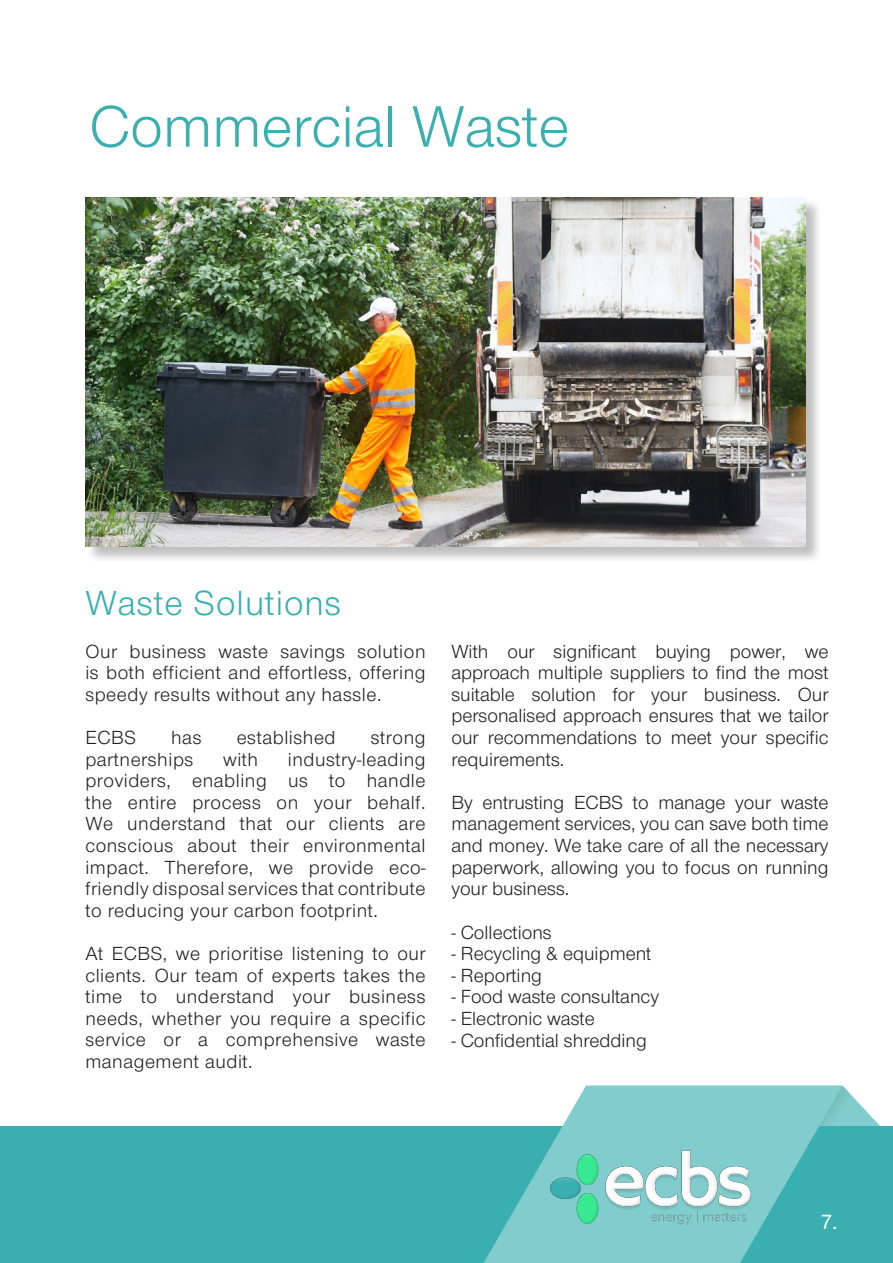
<style>
.page{position:relative;width:893px;height:1263px;background:#fff}
.page>*{position:absolute;margin:0;border:0;box-sizing:border-box;transform-origin:0 0}
.t1{font:300 55.5px "Nimbus Sans DV";color:#3aafaf}
.t2{font:300 33px "Nimbus Sans DV";letter-spacing:.03em;color:#3aafaf}
.t3{font:19.5px "Nimbus Sans DV";color:#fff}
.t4{font:300 18px/21.6px "Nimbus Sans DV";color:#231f20;text-align:justify}
.t5{font:300 18px "Nimbus Sans DV";letter-spacing:.03em;color:#231f20}
</style>
<div class="page">
<div style="left:806px;top:1083px;width:84px;height:53px;background:#231f20;opacity:.09"></div>
<div style="left:0;top:1126px;width:893px;height:137px;background:#3aafaf"></div>
<svg style="left:484px;top:1085px;width:358px;height:178px;fill:#81cccc"></svg>
<img style="left:527px;top:1126px;width:247px;height:118px">
<div style="left:547px;top:1147px;width:205px;height:79px;background:#81cccc"></div>
<div style="left:547px;top:1149px;width:206px;height:79px;background:#231f20;opacity:.75"></div>
<div style="left:86px;top:198px;width:736px;height:365px;background:#231f20;opacity:.29"></div>
<img style="left:85px;top:198px;width:720px;height:348px">
<p class="t1" style="left:89px;top:87px;width:482px">Commercial Waste</p>
<p class="t2" style="left:85px;top:579px;width:257px">Waste Solutions</p>
<p class="t4" style="left:85px;top:641px;width:342px">Our business waste savings solution is both efficient and effortless, offering speedy results without any hassle.</p>
<p class="t4" style="left:85px;top:728px;width:52px">ECBS</p>
<p class="t4" style="left:171px;top:728px;width:32px">has</p>
<p class="t5" style="left:237px;top:724px;width:100px">established</p>
<p class="t4" style="left:371px;top:728px;width:56px">strong</p>
<p class="t5" style="left:85px;top:746px;width:110px">partnerships</p>
<p class="t4" style="left:223px;top:749px;width:37px">with</p>
<p class="t4" style="left:85px;top:749px;width:342px;text-indent:202px">industry-leading providers, enabling us to handle the entire process on your behalf.<br>We understand that our clients are conscious about their environmental impact. Therefore, we provide eco&shy;friendly disposal services that contribute to reducing your carbon footprint.</p>
<p class="t4" style="left:85px;top:944px;width:342px">At ECBS, we prioritise listening to our clients. Our team of experts takes the time to understand your business needs, whether you require a specific service or a comprehensive waste management audit.</p>
<p class="t4" style="left:451px;top:641px;width:379px">With our significant buying power, we approach multiple suppliers to find the most suitable solution for your business. Our personalised approach ensures that we tailor our recommendations to meet your specific requirements.</p>
<p class="t4" style="left:451px;top:793px;width:379px">By entrusting ECBS to manage your waste management services, you can save both time and money. We take care of all the necessary paperwork, allowing you to focus on running your business.</p>
<p class="t4" style="left:451px;top:922px;width:102px">- Collections</p>
<p class="t4" style="left:451px;top:944px;width:202px">- Recycling &amp; equipment</p>
<p class="t4" style="left:451px;top:965px;width:92px">- Reporting</p>
<p class="t4" style="left:451px;top:987px;width:209px">- Food waste consultancy</p>
<p class="t4" style="left:451px;top:1009px;width:145px">- Electronic waste</p>
<p class="t4" style="left:451px;top:1030px;width:197px">- Confidential shredding</p>
<p class="t3" style="left:821px;top:1208px;width:18px">7.</p>
</div>
